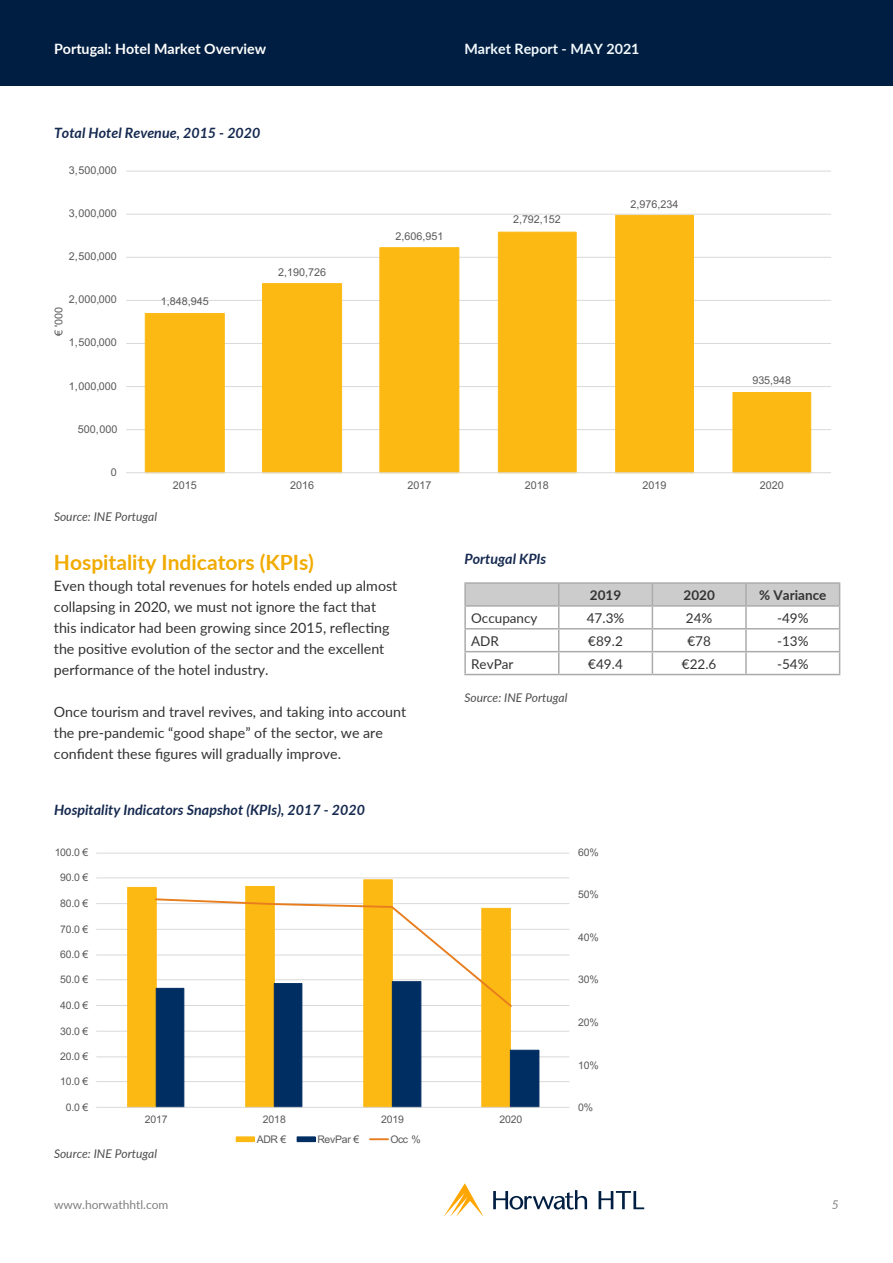
<style>
.page{position:relative;width:893px;height:1263px;background:#fff}
.page>*{position:absolute;margin:0;border:0;box-sizing:border-box;transform-origin:0 0}
.t1{font:700 21px "Lato";color:#f1ab00}
.t2{font:14.25px/21px "Lato";color:#333}
.t3{font:italic 700 14.25px "Lato";color:#162a50}
.t4{font:700 14.25px "Lato";color:#fff}
.t5{font:700 14.25px "Lato";color:#f3fafe}
.t6{font:13.5px "Lato";color:#333}
.t7{font:700 13.5px "Lato";color:#333}
.t8{font:italic 12px "Lato";color:#4d4d4d}
.t9{font:12px "Lato";color:#808080}
.t10{font:italic 12px "Lato";color:#808080}
.t11{font:10.8px "Arial";color:#595959}
.t12{font:10.5px "Arial";letter-spacing:-.025em;color:#595959}
</style>
<div class="page">
<div style="left:0;top:0;width:893px;height:85px;background:#001e41"></div>
<svg style="left:445px;top:1183px;width:38px;height:32px"></svg>
<svg style="left:493px;top:1190px;width:94px;height:19px"></svg>
<svg style="left:599px;top:1191px;width:45px;height:18px"></svg>
<hr style="left:464px;top:582px;width:95px;height:2px;background:#ababab">
<hr style="left:464px;top:584px;width:2px;height:21px;background:#ababab">
<hr style="left:559px;top:582px;width:93px;height:2px;background:#ababab">
<hr style="left:652px;top:582px;width:94px;height:2px;background:#ababab">
<hr style="left:746px;top:582px;width:94px;height:2px;background:#ababab">
<hr style="left:464px;top:605px;width:95px;height:2px;background:#ababab">
<hr style="left:464px;top:607px;width:2px;height:21px;background:#ababab">
<hr style="left:464px;top:628px;width:95px;height:1px;background:#ababab">
<hr style="left:464px;top:629px;width:2px;height:22px;background:#ababab">
<hr style="left:464px;top:651px;width:95px;height:1px;background:#ababab">
<hr style="left:464px;top:652px;width:2px;height:22px;background:#ababab">
<svg style="left:465px;top:584px;width:375px;height:90px"></svg>
<hr style="left:464px;top:674px;width:95px;height:1px;background:#ababab">
<hr style="left:559px;top:674px;width:93px;height:1px;background:#ababab">
<hr style="left:652px;top:674px;width:94px;height:1px;background:#ababab">
<hr style="left:746px;top:674px;width:94px;height:1px;background:#ababab">
<hr style="left:96px;top:1081px;width:473px;height:1px;background:#d9d9d9">
<hr style="left:96px;top:1056px;width:473px;height:1px;background:#d9d9d9">
<hr style="left:96px;top:1031px;width:473px;height:1px;background:#d9d9d9">
<hr style="left:96px;top:1005px;width:473px;height:1px;background:#d9d9d9">
<hr style="left:96px;top:979px;width:473px;height:1px;background:#d9d9d9">
<hr style="left:96px;top:954px;width:473px;height:1px;background:#d9d9d9">
<hr style="left:96px;top:929px;width:473px;height:1px;background:#d9d9d9">
<hr style="left:96px;top:903px;width:473px;height:1px;background:#d9d9d9">
<hr style="left:96px;top:877px;width:473px;height:1px;background:#d9d9d9">
<hr style="left:96px;top:853px;width:473px;height:1px;background:#d9d9d9">
<svg style="left:127px;top:879px;width:266px;height:228px"></svg>
<svg style="left:155px;top:1009px;width:385px;height:98px"></svg>
<hr style="left:96px;top:1107px;width:473px;height:1px;background:#d9d9d9">
<svg style="left:154px;top:897px;width:359px;height:112px"></svg>
<hr style="left:236px;top:1137px;width:18px;height:4px;background:#fdb913">
<div style="left:236px;top:1136px;width:19px;height:6px;border:1px solid #fdb913"></div>
<hr style="left:297px;top:1137px;width:18px;height:4px;background:#002d62">
<div style="left:297px;top:1136px;width:19px;height:6px;border:1px solid #002d62"></div>
<svg style="left:370px;top:1138px;width:18px;height:2px"></svg>
<hr style="left:126px;top:429px;width:705px;height:1px;background:#d9d9d9">
<hr style="left:126px;top:386px;width:705px;height:1px;background:#d9d9d9">
<hr style="left:126px;top:343px;width:705px;height:1px;background:#d9d9d9">
<hr style="left:126px;top:300px;width:705px;height:1px;background:#d9d9d9">
<hr style="left:126px;top:257px;width:705px;height:1px;background:#d9d9d9">
<hr style="left:126px;top:214px;width:705px;height:1px;background:#d9d9d9">
<hr style="left:126px;top:171px;width:705px;height:1px;background:#d9d9d9">
<svg style="left:144px;top:214px;width:668px;height:258px"></svg>
<hr style="left:126px;top:472px;width:705px;height:1px;background:#d9d9d9">
<p class="t4" style="left:54px;top:38px;width:214px">Portugal: Hotel Market Overview</p>
<p class="t5" style="left:464px;top:38px;width:177px">Market Report - MAY 2021</p>
<p class="t3" style="left:54px;top:123px;width:208px">Total Hotel Revenue, 2015 - 2020</p>
<p class="t11" style="left:69px;top:163px;width:49px">3,500,000</p>
<p class="t11" style="left:69px;top:206px;width:49px">3,000,000</p>
<p class="t11" style="left:69px;top:249px;width:49px">2,500,000</p>
<p class="t11" style="left:69px;top:292px;width:49px">2,000,000</p>
<p class="t11" style="left:51px;top:336px;width:31px;rotate:-90deg">€ '000</p>
<p class="t11" style="left:69px;top:335px;width:49px">1,500,000</p>
<p class="t11" style="left:69px;top:378px;width:49px">1,000,000</p>
<p class="t11" style="left:78px;top:421px;width:41px">500,000</p>
<p class="t11" style="left:111px;top:464px;width:7px">0</p>
<p class="t11" style="left:161px;top:293px;width:49px">1,848,945</p>
<p class="t11" style="left:278px;top:265px;width:49px">2,190,726</p>
<p class="t11" style="left:396px;top:229px;width:49px">2,606,951</p>
<p class="t11" style="left:513px;top:212px;width:49px">2,792,152</p>
<p class="t11" style="left:630px;top:196px;width:49px">2,976,234</p>
<p class="t11" style="left:752px;top:372px;width:40px">935,948</p>
<p class="t11" style="left:173px;top:478px;width:25px">2015</p>
<p class="t11" style="left:290px;top:478px;width:25px">2016</p>
<p class="t11" style="left:408px;top:478px;width:25px">2017</p>
<p class="t11" style="left:525px;top:478px;width:25px">2018</p>
<p class="t11" style="left:642px;top:478px;width:25px">2019</p>
<p class="t11" style="left:760px;top:478px;width:25px">2020</p>
<p class="t8" style="left:54px;top:508px;width:105px">Source: INE Portugal</p>
<p class="t1" style="left:54px;top:547px;width:262px">Hospitality Indicators (KPIs)</p>
<p class="t2" style="left:54px;top:574px;width:345px">Even though total revenues for hotels ended up almost collapsing in 2020, we must not ignore the fact that this indicator had been growing since 2015, reflecting the positive evolution of the sector and the excellent performance of the hotel industry.</p>
<p class="t2" style="left:54px;top:700px;width:354px">Once tourism and travel revives, and taking into account the pre-pandemic “good shape” of the sector, we are confident these figures will gradually improve.</p>
<p class="t3" style="left:54px;top:799px;width:312px">Hospitality Indicators Snapshot (KPIs), 2017 - 2020</p>
<p class="t12" style="left:55px;top:845px;width:35px">100.0 €</p>
<p class="t12" style="left:60px;top:870px;width:30px">90.0 €</p>
<p class="t12" style="left:60px;top:896px;width:30px">80.0 €</p>
<p class="t12" style="left:60px;top:922px;width:30px">70.0 €</p>
<p class="t12" style="left:60px;top:947px;width:30px">60.0 €</p>
<p class="t12" style="left:60px;top:972px;width:30px">50.0 €</p>
<p class="t12" style="left:60px;top:998px;width:30px">40.0 €</p>
<p class="t12" style="left:60px;top:1023px;width:30px">30.0 €</p>
<p class="t12" style="left:60px;top:1049px;width:30px">20.0 €</p>
<p class="t12" style="left:60px;top:1074px;width:30px">10.0 €</p>
<p class="t12" style="left:66px;top:1100px;width:24px">0.0 €</p>
<p class="t3" style="left:464px;top:549px;width:84px">Portugal KPIs</p>
<p class="t7" style="left:590px;top:585px;width:33px">2019</p>
<p class="t7" style="left:683px;top:585px;width:33px">2020</p>
<p class="t7" style="left:759px;top:585px;width:69px">% Variance</p>
<p class="t6" style="left:471px;top:608px;width:68px">Occupancy</p>
<p class="t6" style="left:587px;top:608px;width:39px">47.3%</p>
<p class="t6" style="left:686px;top:608px;width:28px">24%</p>
<p class="t6" style="left:777px;top:608px;width:33px">-49%</p>
<p class="t6" style="left:471px;top:631px;width:29px">ADR</p>
<p class="t6" style="left:588px;top:631px;width:36px">€89.2</p>
<p class="t6" style="left:687px;top:631px;width:25px">€78</p>
<p class="t6" style="left:777px;top:631px;width:33px">-13%</p>
<p class="t6" style="left:471px;top:654px;width:44px">RevPar</p>
<p class="t6" style="left:588px;top:654px;width:36px">€49.4</p>
<p class="t6" style="left:682px;top:654px;width:36px">€22.6</p>
<p class="t6" style="left:777px;top:654px;width:33px">-54%</p>
<p class="t8" style="left:464px;top:689px;width:105px">Source: INE Portugal</p>
<p class="t12" style="left:578px;top:845px;width:22px">60%</p>
<p class="t12" style="left:578px;top:887px;width:22px">50%</p>
<p class="t12" style="left:578px;top:930px;width:22px">40%</p>
<p class="t12" style="left:578px;top:972px;width:22px">30%</p>
<p class="t12" style="left:578px;top:1015px;width:22px">20%</p>
<p class="t12" style="left:578px;top:1058px;width:22px">10%</p>
<p class="t12" style="left:578px;top:1100px;width:17px">0%</p>
<p class="t12" style="left:145px;top:1112px;width:24px">2017</p>
<p class="t12" style="left:263px;top:1112px;width:24px">2018</p>
<p class="t12" style="left:381px;top:1112px;width:24px">2019</p>
<p class="t12" style="left:499px;top:1112px;width:24px">2020</p>
<p class="t12" style="left:257px;top:1132px;width:31px">ADR €</p>
<p class="t12" style="left:317px;top:1132px;width:43px">RevPar €</p>
<p class="t12" style="left:390px;top:1132px;width:32px">Occ %</p>
<p class="t8" style="left:54px;top:1145px;width:105px">Source: INE Portugal</p>
<p class="t9" style="left:54px;top:1196px;width:116px">www.horwathhtl.com</p>
<p class="t10" style="left:832px;top:1196px;width:8px">5</p>
</div>
